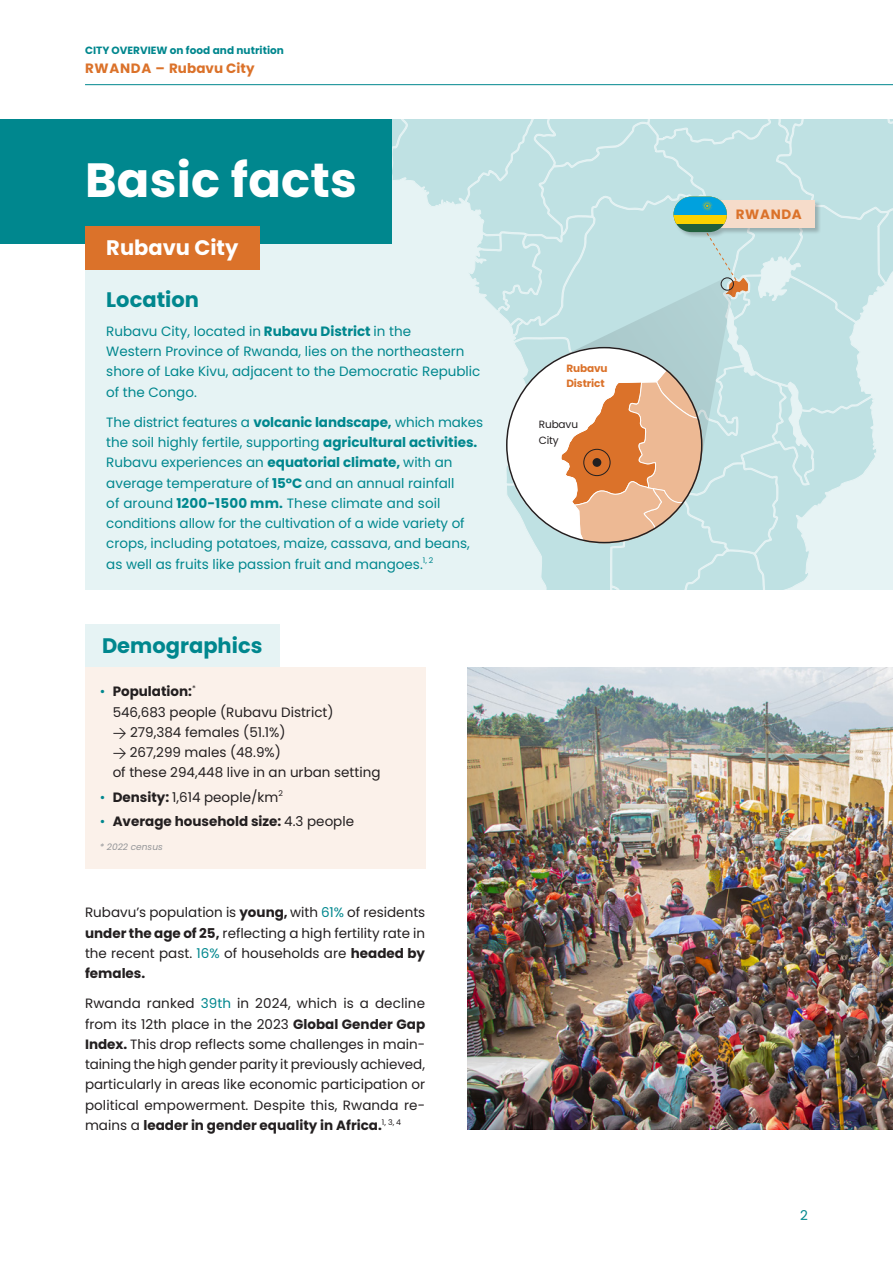
<style>
.page{position:relative;width:893px;height:1263px;background:#fff}
.page>*{position:absolute;margin:0;border:0;box-sizing:border-box;transform-origin:0 0}
.t1{font:700 48px "Poppins";letter-spacing:.005em;color:#fff}
.t2{font:700 21px "Poppins";color:#00878e}
.t3{font:700 21px "Poppins";color:#fff}
.t4{font:13.5px/20.2px "Poppins";color:#231f20;text-align:justify}
.t5{font:13.5px/20.2px "Poppins";color:#00878e}
.t6{font:700 13.5px "Poppins";color:#231f20}
.t7{font:700 13.5px "Poppins";letter-spacing:.005em;color:#db722a}
.t8{font:700 13.5px "Poppins";letter-spacing:.045em;color:#db722a}
.t9{font:700 10.5px "Poppins";letter-spacing:.005em;color:#00878e}
.t10{font:700 10.5px/15px "Poppins";letter-spacing:-.01em;color:#db722a}
.t11{font:10.5px/15px "Poppins";letter-spacing:-.01em;color:#231f20}
.t12{font:italic 9px "Poppins";color:#939598}
.s1{font-weight:700}
.s2{color:#00878e}
.s3{font-family:"DIN Pro"}
.s4{font-weight:400;color:#00878e}
.s5{font-weight:400}
</style>
<div class="page">
<div style="left:85px;top:119px;width:808px;height:471px;background:#e6f3f4"></div>
<div style="left:0;top:119px;width:391px;height:125px;background:#00878e"></div>
<div style="left:85px;top:226px;width:175px;height:44px;background:#db722a"></div>
<div style="left:85px;top:624px;width:194px;height:43px;background:#e6f3f4"></div>
<div style="left:85px;top:667px;width:340px;height:202px;background:#fbf1ea"></div>
<img style="left:468px;top:667px;width:425px;height:463px">
<svg style="left:391px;top:119px;width:502px;height:471px"></svg>
<div style="left:721px;top:277px;width:13px;height:14px;border:1px solid #231f20;border-radius:50%"></div>
<hr style="left:85px;top:84px;width:808px;height:1px;background:#00878e">
<p class="t9" style="left:85px;top:44px;width:200px">CITY OVERVIEW on food and nutrition</p>
<p class="t7" style="left:85px;top:60px;width:171px">RWANDA – Rubavu City</p>
<h1 class="t1" style="left:85px;top:152px;width:273px">Basic facts</h1>
<h2 class="t3" style="left:106px;top:236px;width:134px">Rubavu City</h2>
<h2 class="t2" style="left:106px;top:288px;width:94px">Location</h2>
<p class="t5" style="left:106px;top:321px;width:376px">Rubavu City, located in <span class="s1">Rubavu District</span> in the<br>Western Province of Rwanda, lies on the northeastern shore of Lake Kivu, adjacent to the Democratic Republic of the Congo.</p>
<p class="t5" style="left:106px;top:412px;width:378px">The district features a <span class="s1">volcanic landscape,</span> which makes the soil highly fertile, supporting <span class="s1">agricultural activities.<br></span>Rubavu experiences an <span class="s1">equatorial climate,</span> with an average temperature of <span class="s1">15°C</span> and an annual rainfall<br>of around <span class="s1">1200-1500 mm.</span> These climate and soil conditions allow for the cultivation of a wide variety of crops, including potatoes, maize, cassava, and beans, as well as fruits like passion fruit and mangoes.<sup>1,</sup> <sup>2</sup></p>
<h2 class="t2" style="left:102px;top:633px;width:162px">Demographics</h2>
<p class="t4" style="left:113px;top:681px;width:222px;text-indent:-13px"><span class="s2">•</span> <span class="s1">Population:</span><sup>*<br></sup>546,683 people (Rubavu District)</p>
<p class="t4" style="left:113px;top:722px;width:174px"><span class="s3">→</span> 279,384 females (51.1%)</p>
<p class="t4" style="left:113px;top:742px;width:269px"><span class="s3">→</span> 267,299 males (48.9%)<br>of these 294,448 live in an urban setting</p>
<p class="t4" style="left:100px;top:787px;width:184px"><span class="s2">•</span> <span class="s1">Density:</span> 1,614 people/km<sup>2</sup></p>
<p class="t6" style="left:100px;top:814px;width:256px"><span class="s4">•</span> Average household size: <span class="s5">4.3 people</span></p>
<p class="t12" style="left:100px;top:841px;width:64px">* 2022 census</p>
<p class="t4" style="left:85px;top:902px;width:342px">Rubavu’s population is <span class="s1">young,</span> with <span class="s2">61%</span> of residents <span class="s1">under the age of 25,</span> reflecting a high fertility rate in the recent past. <span class="s2">16%</span> of households are <span class="s1">headed by females.</span></p>
<p class="t4" style="left:85px;top:994px;width:342px">Rwanda ranked <span class="s2">39th</span> in 2024, which is a decline from its 12th place in the 2023 <span class="s1">Global Gender Gap Index.</span> This drop reflects some challenges in main&shy;taining the high gender parity it previously achieved, particularly in areas like economic participation or political empowerment. Despite this, Rwanda re&shy;mains a <span class="s1">leader in gender equality in Africa.</span><sup>1,</sup> <sup>3,</sup> <sup>4</sup></p>
<p class="t10" style="left:566px;top:361px;width:43px">Rubavu<br>District</p>
<p class="t11" style="left:539px;top:417px;width:41px">Rubavu<br>City</p>
<p class="t8" style="left:736px;top:207px;width:68px">RWANDA</p>
<p class="t5" style="left:800px;top:1206px;width:9px">2</p>
</div>
